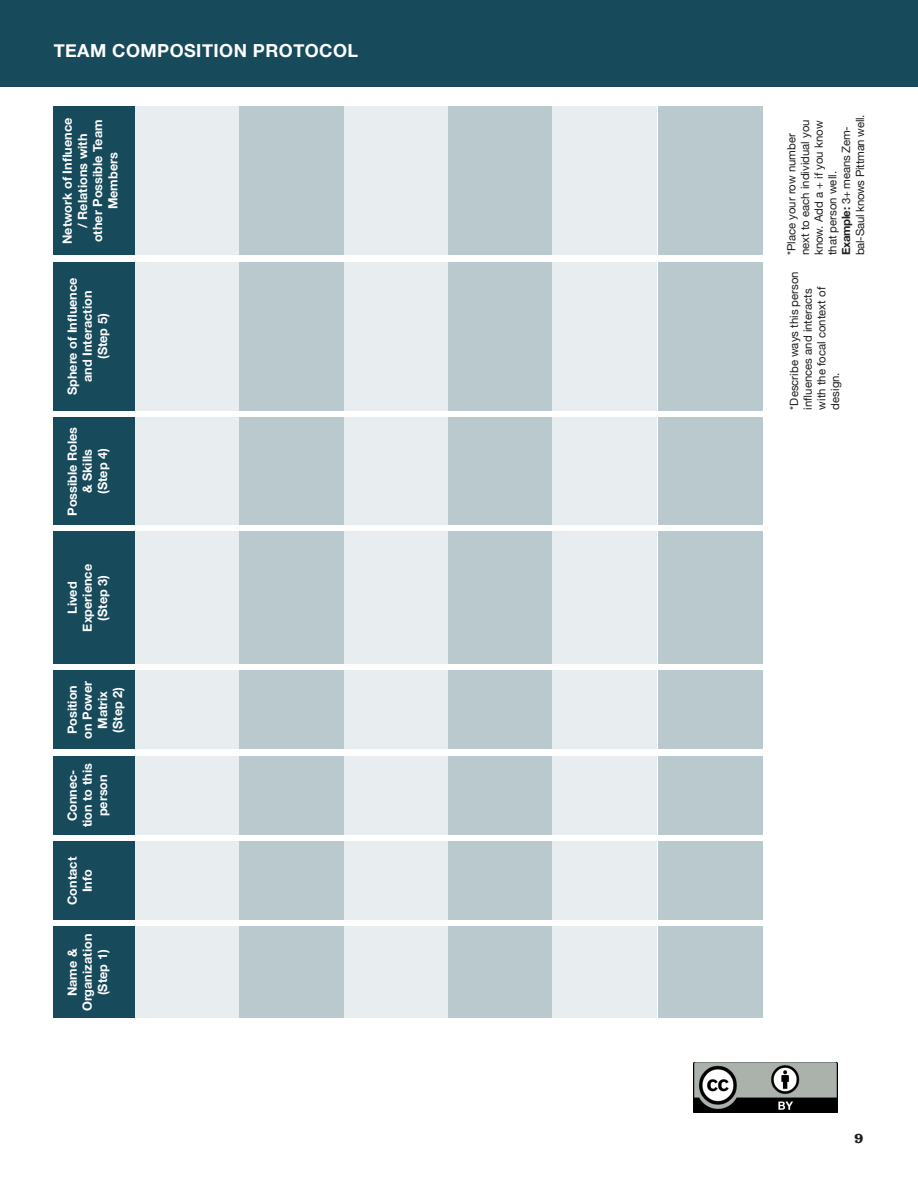
<style>
.page{position:relative;width:918px;height:1188px;background:#fff}
.page>*{position:absolute;margin:0;border:0;box-sizing:border-box;transform-origin:0 0}
.t1{font:700 18px "Helvetica Neue";letter-spacing:.025em;color:#fff}
.t2{font:700 15px "Clarendon URW";color:#231f20}
.Headline_-_Small__Se{font:700 12.6px/15.1px "Helvetica Neue";color:#fff;text-align:center}
.Headline_-_Small__Se-2{font:11.4px/13.6px "Helvetica Neue";color:#231f20}
.Headline_-_Small__Se-3{font:11.4px/13.6px "Helvetica Neue";letter-spacing:-.02em;color:#231f20}
.s1{font-weight:700}
</style>
<div class="page">
<div style="left:0;top:0;width:918px;height:86px;background:#174a5b"></div>
<img style="left:693px;top:1062px;width:145px;height:51px">
<div style="left:54px;top:927px;width:82px;height:91px;background:#174a5b"></div>
<div style="left:136px;top:927px;width:104px;height:91px;background:#e8edef"></div>
<div style="left:240px;top:927px;width:104px;height:91px;background:#b9c9ce"></div>
<div style="left:344px;top:927px;width:104px;height:91px;background:#e8edef"></div>
<div style="left:448px;top:927px;width:104px;height:91px;background:#b9c9ce"></div>
<div style="left:552px;top:927px;width:104px;height:91px;background:#e8edef"></div>
<div style="left:659px;top:927px;width:104px;height:91px;background:#b9c9ce"></div>
<div style="left:54px;top:841px;width:82px;height:79px;background:#174a5b"></div>
<div style="left:136px;top:841px;width:104px;height:79px;background:#e8edef"></div>
<div style="left:240px;top:841px;width:104px;height:79px;background:#b9c9ce"></div>
<div style="left:344px;top:841px;width:104px;height:79px;background:#e8edef"></div>
<div style="left:448px;top:841px;width:104px;height:79px;background:#b9c9ce"></div>
<div style="left:552px;top:841px;width:104px;height:79px;background:#e8edef"></div>
<div style="left:659px;top:841px;width:104px;height:79px;background:#b9c9ce"></div>
<div style="left:54px;top:756px;width:82px;height:79px;background:#174a5b"></div>
<div style="left:136px;top:756px;width:104px;height:79px;background:#e8edef"></div>
<div style="left:240px;top:756px;width:104px;height:79px;background:#b9c9ce"></div>
<div style="left:344px;top:756px;width:104px;height:79px;background:#e8edef"></div>
<div style="left:448px;top:756px;width:104px;height:79px;background:#b9c9ce"></div>
<div style="left:552px;top:756px;width:104px;height:79px;background:#e8edef"></div>
<div style="left:659px;top:756px;width:104px;height:79px;background:#b9c9ce"></div>
<div style="left:54px;top:670px;width:82px;height:79px;background:#174a5b"></div>
<div style="left:136px;top:670px;width:104px;height:79px;background:#e8edef"></div>
<div style="left:240px;top:670px;width:104px;height:79px;background:#b9c9ce"></div>
<div style="left:344px;top:670px;width:104px;height:79px;background:#e8edef"></div>
<div style="left:448px;top:670px;width:104px;height:79px;background:#b9c9ce"></div>
<div style="left:552px;top:670px;width:104px;height:79px;background:#e8edef"></div>
<div style="left:659px;top:670px;width:104px;height:79px;background:#b9c9ce"></div>
<div style="left:54px;top:532px;width:82px;height:132px;background:#174a5b"></div>
<div style="left:136px;top:532px;width:104px;height:132px;background:#e8edef"></div>
<div style="left:240px;top:532px;width:104px;height:132px;background:#b9c9ce"></div>
<div style="left:344px;top:532px;width:104px;height:132px;background:#e8edef"></div>
<div style="left:448px;top:532px;width:104px;height:132px;background:#b9c9ce"></div>
<div style="left:552px;top:532px;width:104px;height:132px;background:#e8edef"></div>
<div style="left:659px;top:532px;width:104px;height:132px;background:#b9c9ce"></div>
<div style="left:54px;top:417px;width:82px;height:108px;background:#174a5b"></div>
<div style="left:136px;top:417px;width:104px;height:108px;background:#e8edef"></div>
<div style="left:240px;top:417px;width:104px;height:108px;background:#b9c9ce"></div>
<div style="left:344px;top:417px;width:104px;height:108px;background:#e8edef"></div>
<div style="left:448px;top:417px;width:104px;height:108px;background:#b9c9ce"></div>
<div style="left:552px;top:417px;width:104px;height:108px;background:#e8edef"></div>
<div style="left:659px;top:417px;width:104px;height:108px;background:#b9c9ce"></div>
<div style="left:54px;top:262px;width:82px;height:149px;background:#174a5b"></div>
<div style="left:136px;top:262px;width:104px;height:149px;background:#e8edef"></div>
<div style="left:240px;top:262px;width:104px;height:149px;background:#b9c9ce"></div>
<div style="left:344px;top:262px;width:104px;height:149px;background:#e8edef"></div>
<div style="left:448px;top:262px;width:104px;height:149px;background:#b9c9ce"></div>
<div style="left:552px;top:262px;width:104px;height:149px;background:#e8edef"></div>
<div style="left:659px;top:262px;width:104px;height:149px;background:#b9c9ce"></div>
<div style="left:54px;top:106px;width:82px;height:149px;background:#174a5b"></div>
<div style="left:136px;top:106px;width:104px;height:149px;background:#e8edef"></div>
<div style="left:240px;top:106px;width:104px;height:149px;background:#b9c9ce"></div>
<div style="left:344px;top:106px;width:104px;height:149px;background:#e8edef"></div>
<div style="left:448px;top:106px;width:104px;height:149px;background:#b9c9ce"></div>
<div style="left:552px;top:106px;width:104px;height:149px;background:#e8edef"></div>
<div style="left:659px;top:106px;width:104px;height:149px;background:#b9c9ce"></div>
<h1 class="t1" style="left:54px;top:36px;width:306px">TEAM COMPOSITION PROTOCOL</h1>
<p class="Headline_-_Small__Se" style="left:60px;top:244px;width:128px;rotate:-90deg">Network of Influence / Relations with other Possible Team<br>Members</p>
<p class="Headline_-_Small__Se-2" style="left:785px;top:255px;width:138px;rotate:-90deg">*Place your row number next to each individual you know. Add a + if you know that person well.</p>
<p class="Headline_-_Small__Se-3" style="left:840px;top:255px;width:142px;rotate:-90deg"><span class="s1">Example:</span> 3+ means Zem&shy;bal-Saul knows Pittman well.</p>
<p class="Headline_-_Small__Se-2" style="left:788px;top:410px;width:140px;rotate:-90deg">*Describe ways this person influences and interacts with the focal context of design.</p>
<p class="Headline_-_Small__Se" style="left:65px;top:395px;width:119px;rotate:-90deg">Sphere of Influence and Interaction</p>
<p class="Headline_-_Small__Se" style="left:95px;top:359px;width:47px;rotate:-90deg">(Step 5)</p>
<p class="Headline_-_Small__Se" style="left:65px;top:516px;width:91px;rotate:-90deg">Possible Roles &amp; Skills</p>
<p class="Headline_-_Small__Se" style="left:95px;top:494px;width:47px;rotate:-90deg">(Step 4)</p>
<p class="Headline_-_Small__Se" style="left:80px;top:632px;width:69px;rotate:-90deg">Experience</p>
<p class="Headline_-_Small__Se" style="left:95px;top:621px;width:47px;rotate:-90deg">(Step 3)</p>
<p class="Headline_-_Small__Se" style="left:65px;top:614px;width:34px;rotate:-90deg">Lived</p>
<p class="Headline_-_Small__Se" style="left:65px;top:739px;width:59px;rotate:-90deg">Position on Power<br>Matrix (Step 2)</p>
<p class="Headline_-_Small__Se" style="left:65px;top:827px;width:66px;rotate:-90deg">Connec&shy;tion to this person</p>
<p class="Headline_-_Small__Se" style="left:65px;top:905px;width:50px;rotate:-90deg">Contact<br>Info</p>
<p class="Headline_-_Small__Se" style="left:80px;top:1011px;width:78px;rotate:-90deg">Organization</p>
<p class="Headline_-_Small__Se" style="left:65px;top:996px;width:49px;rotate:-90deg">Name &amp;</p>
<p class="Headline_-_Small__Se" style="left:95px;top:995px;width:47px;rotate:-90deg">(Step 1)</p>
<p class="t2" style="left:854px;top:1127px;width:11px">9</p>
</div>
